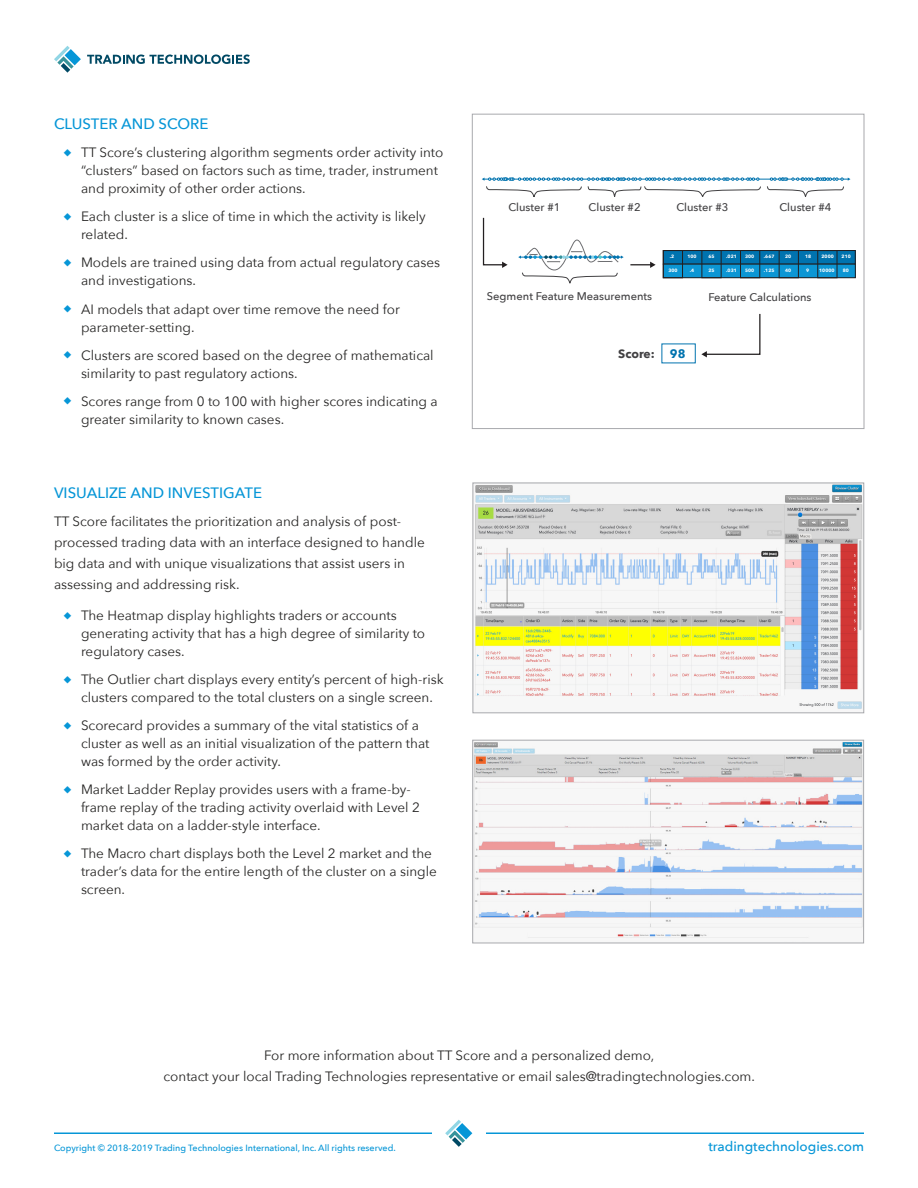
<style>
.page{position:relative;width:918px;height:1188px;background:#fff}
.page>*{position:absolute;margin:0;border:0;box-sizing:border-box;transform-origin:0 0}
.Heading{font:500 15px "Avenir Next";color:#0696d7}
.t1{font:13.5px/18px "Avenir Next";color:#252423}
.t2{font:500 13.5px "Avenir Next";color:#0696d7}
.t3{font:700 12px "Avenir Next";color:#414042}
.t4{font:500 11.1px "Avenir Next";color:#414042}
.t5{font:500 9px "Avenir Next";color:#0696d7}
.t6{font:700 4.65px "Avenir Next";color:#fff}
.s1{color:#0073af}
</style>
<div class="page">
<hr style="left:54px;top:1132px;width:810px;height:2px;background:#0696d7">
<svg style="left:87px;top:55px;width:163px;height:9px"></svg>
<svg style="left:54px;top:46px;width:27px;height:27px"></svg>
<div style="left:432px;top:1118px;width:54px;height:32px;background:#fff"></div>
<svg style="left:445px;top:1120px;width:27px;height:27px"></svg>
<hr style="left:484px;top:179px;width:364px;height:1px;background:#0073af">
<svg style="left:482px;top:178px;width:279px;height:19px"></svg>
<svg style="left:767px;top:178px;width:83px;height:19px"></svg>
<svg style="left:518px;top:240px;width:106px;height:44px"></svg>
<div style="left:663px;top:251px;width:192px;height:13px;background:#0073af"></div>
<div style="left:663px;top:250px;width:192px;height:14px;border:1px solid #231f20"></div>
<div style="left:663px;top:264px;width:192px;height:14px;background:#0c96d4"></div>
<div style="left:663px;top:264px;width:193px;height:14px;border:1px solid #231f20"></div>
<div style="left:663px;top:250px;width:20px;height:28px;border:1px solid #231f20"></div>
<div style="left:740px;top:250px;width:20px;height:28px;border:1px solid #231f20"></div>
<div style="left:702px;top:250px;width:19px;height:28px;border:1px solid #231f20"></div>
<div style="left:779px;top:250px;width:20px;height:28px;border:1px solid #231f20"></div>
<div style="left:818px;top:250px;width:19px;height:28px;border:1px solid #231f20"></div>
<svg style="left:482px;top:217px;width:26px;height:51px"></svg>
<svg style="left:630px;top:262px;width:26px;height:6px"></svg>
<svg style="left:701px;top:313px;width:60px;height:44px"></svg>
<div style="left:472px;top:114px;width:392px;height:315px;border:1px solid #a8a9ad"></div>
<img style="left:475px;top:485px;width:387px;height:225px">
<div style="left:473px;top:483px;width:391px;height:230px;border:1px solid #a8a9ad"></div>
<img style="left:475px;top:742px;width:387px;height:197px">
<div style="left:473px;top:740px;width:391px;height:203px;border:1px solid #a8a9ad"></div>
<p class="Heading" style="left:54px;top:111px;width:156px">CLUSTER AND SCORE</p>
<p class="t1" style="left:81px;top:143px;width:364px">TT Score’s clustering algorithm segments order activity into “clusters” based on factors such as time, trader, instrument and proximity of other order actions.</p>
<p class="t1" style="left:81px;top:207px;width:346px">Each cluster is a slice of time in which the activity is likely related.</p>
<p class="t1" style="left:81px;top:253px;width:361px">Models are trained using data from actual regulatory cases and investigations.</p>
<p class="t1" style="left:81px;top:299px;width:320px">AI models that adapt over time remove the need for parameter-setting.</p>
<p class="t1" style="left:81px;top:345px;width:354px">Clusters are scored based on the degree of mathematical similarity to past regulatory actions.</p>
<p class="t1" style="left:81px;top:391px;width:358px">Scores range from 0 to 100 with higher scores indicating a greater similarity to known cases.</p>
<p class="Heading" style="left:54px;top:480px;width:210px">VISUALIZE AND INVESTIGATE</p>
<p class="t1" style="left:54px;top:510px;width:372px;line-height:21px">TT Score facilitates the prioritization and analysis of post&shy;processed trading data with an interface designed to handle big data and with unique visualizations that assist users in assessing and addressing risk.</p>
<p class="t1" style="left:81px;top:606px;width:346px">The Heatmap display highlights traders or accounts generating activity that has a high degree of similarity to regulatory cases.</p>
<p class="t1" style="left:81px;top:670px;width:364px">The Outlier chart displays every entity’s percent of high-risk clusters compared to the total clusters on a single screen.</p>
<p class="t1" style="left:81px;top:716px;width:350px">Scorecard provides a summary of the vital statistics of a cluster as well as an initial visualization of the pattern that was formed by the order activity.</p>
<p class="t1" style="left:81px;top:780px;width:340px">Market Ladder Replay provides users with a frame-by&shy;frame replay of the trading activity overlaid with Level 2 market data on a ladder-style interface.</p>
<p class="t1" style="left:81px;top:844px;width:357px">The Macro chart displays both the Level 2 market and the trader’s data for the entire length of the cluster on a single screen.</p>
<p class="t4" style="left:508px;top:198px;width:53px">Cluster #1</p>
<p class="t4" style="left:589px;top:198px;width:53px">Cluster #2</p>
<p class="t4" style="left:676px;top:198px;width:53px">Cluster #3</p>
<p class="t4" style="left:779px;top:198px;width:53px">Cluster #4</p>
<p class="t4" style="left:487px;top:286px;width:167px">Segment Feature Measurements</p>
<p class="t6" style="left:670px;top:253px;width:6px">.2</p>
<p class="t6" style="left:687px;top:253px;width:11px">100</p>
<p class="t6" style="left:709px;top:253px;width:8px">65</p>
<p class="t6" style="left:726px;top:253px;width:12px">.021</p>
<p class="t6" style="left:745px;top:253px;width:11px">300</p>
<p class="t6" style="left:764px;top:253px;width:12px">.667</p>
<p class="t6" style="left:785px;top:253px;width:8px">20</p>
<p class="t6" style="left:805px;top:253px;width:8px">18</p>
<p class="t6" style="left:822px;top:253px;width:14px">2000</p>
<p class="t6" style="left:842px;top:253px;width:11px">210</p>
<p class="t6" style="left:669px;top:266px;width:11px">300</p>
<p class="t6" style="left:690px;top:266px;width:6px">.4</p>
<p class="t6" style="left:709px;top:266px;width:8px">25</p>
<p class="t6" style="left:726px;top:266px;width:12px">.031</p>
<p class="t6" style="left:745px;top:266px;width:11px">500</p>
<p class="t6" style="left:764px;top:266px;width:12px">.125</p>
<p class="t6" style="left:785px;top:266px;width:8px">40</p>
<p class="t6" style="left:806px;top:266px;width:5px">9</p>
<p class="t6" style="left:819px;top:266px;width:17px">10000</p>
<p class="t6" style="left:843px;top:266px;width:8px">80</p>
<p class="t4" style="left:708px;top:287px;width:105px">Feature Calculations</p>
<p class="t3" style="left:618px;top:343px;width:69px">Score: <span class="s1">98</span></p>
<p class="t1" style="left:164px;top:1044px;width:593px;line-height:21px;text-align:center">For more information about TT Score and a personalized demo,<br>contact your local Trading Technologies representative or email sales@tradingtechnologies.com.</p>
<p class="t5" style="left:54px;top:1140px;width:343px">Copyright © 2018-2019 Trading Technologies International, Inc. All rights reserved.</p>
<p class="t2" style="left:708px;top:1134px;width:157px">tradingtechnologies.com</p>
</div>
